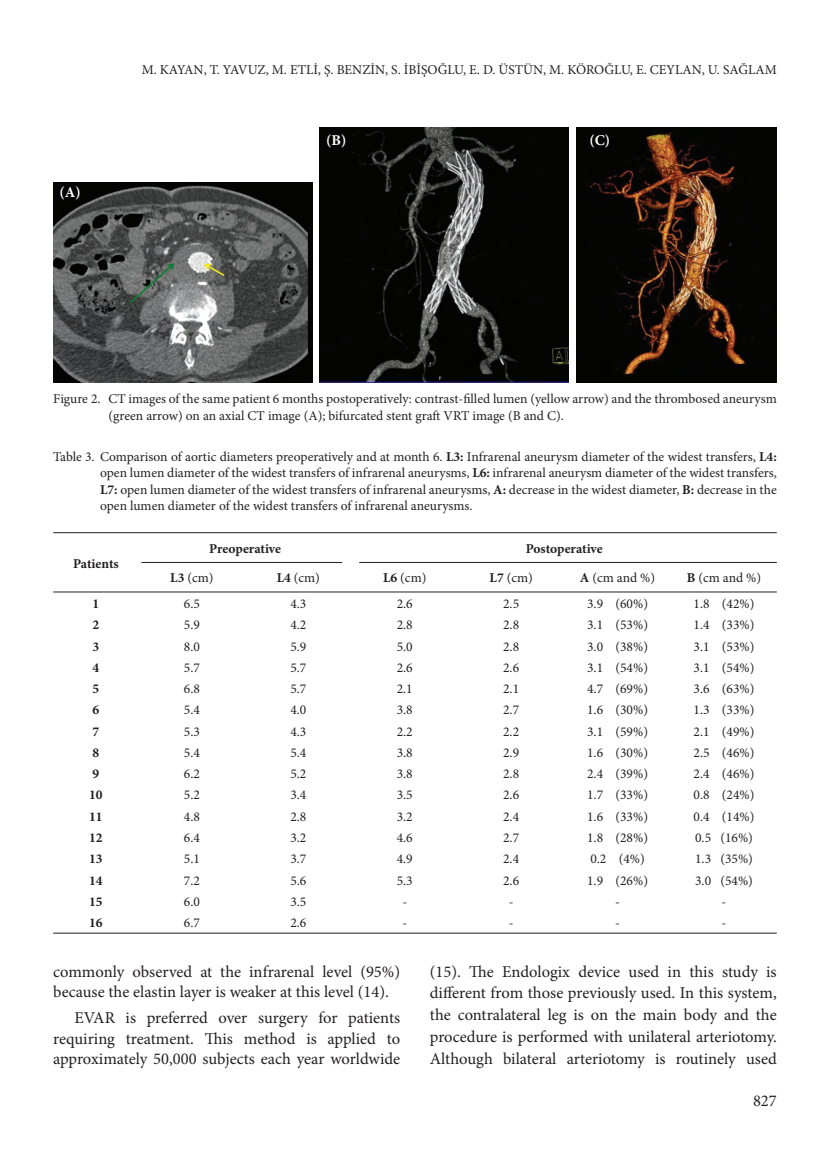
<style>
.page{position:relative;width:830px;height:1170px;background:#fff}
.page>*{position:absolute;margin:0;border:0;box-sizing:border-box;transform-origin:0 0}
.t1{font:16.5px/21.8px "Minion Pro";color:#231f20;text-align:justify}
.t2{font:700 15px "Minion Pro";color:#fff}
.t3{font:13.5px/16.5px "Minion Pro";color:#231f20}
.t4{font:700 13.5px "Minion Pro";letter-spacing:-.005em;color:#231f20}
.s1{font-weight:700}
</style>
<div class="page">
<img style="left:576px;top:128px;width:200px;height:254px">
<img style="left:319px;top:128px;width:249px;height:254px">
<img style="left:53px;top:182px;width:259px;height:200px">
<hr style="left:53px;top:532px;width:723px;height:1px;background:#231f20">
<hr style="left:53px;top:591px;width:723px;height:1px;background:#231f20">
<hr style="left:53px;top:932px;width:723px;height:1px;background:#231f20">
<hr style="left:359px;top:562px;width:417px;height:1px;background:#231f20">
<hr style="left:141px;top:562px;width:201px;height:1px;background:#231f20">
<p class="t3" style="left:142px;top:62px;width:636px">M. KAYAN, T. YAVUZ, M. ETLİ, Ş. BENZİN, S. İBİŞOĞLU, E. D. ÜSTÜN, M. KÖROĞLU, E. CEYLAN, U. SAĞLAM</p>
<p class="t2" style="left:60px;top:187px;width:23px">(A)</p>
<p class="t2" style="left:326px;top:134px;width:22px">(B)</p>
<p class="t2" style="left:589px;top:134px;width:22px">(C)</p>
<p class="t3" style="left:108px;top:392px;width:669px;text-indent:-55px">Figure 2. CT images of the same patient 6 months postoperatively: contrast-filled lumen (yellow arrow) and the thrombosed aneurysm (green arrow) on an axial CT image (A); bifurcated stent graft VRT image (B and C).</p>
<p class="t3" style="left:100px;top:449px;width:678px;text-align:justify;text-indent:-47px">Table 3. Comparison of aortic diameters preoperatively and at month 6. <span class="s1">L3:</span> Infrarenal aneurysm diameter of the widest transfers, <span class="s1">L4: </span>open lumen diameter of the widest transfers of infrarenal aneurysms, <span class="s1">L6:</span> infrarenal aneurysm diameter of the widest transfers, <span class="s1">L7:</span> open lumen diameter of the widest transfers of infrarenal aneurysms, <span class="s1">A:</span> decrease in the widest diameter, <span class="s1">B:</span> decrease in the open lumen diameter of the widest transfers of infrarenal aneurysms.</p>
<p class="t4" style="left:73px;top:558px;width:47px">Patients</p>
<p class="t4" style="left:209px;top:543px;width:73px">Preoperative</p>
<p class="t4" style="left:525px;top:543px;width:78px">Postoperative</p>
<p class="t3" style="left:170px;top:571px;width:45px"><span class="s1">L3</span> (cm)</p>
<p class="t3" style="left:276px;top:571px;width:45px"><span class="s1">L4</span> (cm)</p>
<p class="t3" style="left:383px;top:571px;width:45px"><span class="s1">L6</span> (cm)</p>
<p class="t3" style="left:489px;top:571px;width:45px"><span class="s1">L7</span> (cm)</p>
<p class="t3" style="left:579px;top:571px;width:77px"><span class="s1">A</span> (cm and %)</p>
<p class="t3" style="left:686px;top:571px;width:76px"><span class="s1">B</span> (cm and %)</p>
<p class="t4" style="left:93px;top:598px;width:8px">1</p>
<p class="t3" style="left:184px;top:596px;width:18px">6.5</p>
<p class="t3" style="left:290px;top:596px;width:18px">4.3</p>
<p class="t3" style="left:396px;top:596px;width:18px">2.6</p>
<p class="t3" style="left:503px;top:596px;width:18px">2.5</p>
<p class="t3" style="left:587px;top:596px;width:62px">3.9 (60%)</p>
<p class="t3" style="left:693px;top:596px;width:62px">1.8 (42%)</p>
<p class="t4" style="left:93px;top:619px;width:8px">2</p>
<p class="t3" style="left:184px;top:617px;width:18px">5.9</p>
<p class="t3" style="left:290px;top:617px;width:18px">4.2</p>
<p class="t3" style="left:396px;top:617px;width:18px">2.8</p>
<p class="t3" style="left:503px;top:617px;width:18px">2.8</p>
<p class="t3" style="left:587px;top:617px;width:62px">3.1 (53%)</p>
<p class="t3" style="left:693px;top:617px;width:62px">1.4 (33%)</p>
<p class="t4" style="left:93px;top:640px;width:8px">3</p>
<p class="t3" style="left:184px;top:639px;width:18px">8.0</p>
<p class="t3" style="left:290px;top:639px;width:18px">5.9</p>
<p class="t3" style="left:396px;top:639px;width:18px">5.0</p>
<p class="t3" style="left:503px;top:639px;width:18px">2.8</p>
<p class="t3" style="left:587px;top:639px;width:62px">3.0 (38%)</p>
<p class="t3" style="left:693px;top:639px;width:62px">3.1 (53%)</p>
<p class="t4" style="left:93px;top:662px;width:8px">4</p>
<p class="t3" style="left:184px;top:660px;width:18px">5.7</p>
<p class="t3" style="left:290px;top:660px;width:18px">5.7</p>
<p class="t3" style="left:396px;top:660px;width:18px">2.6</p>
<p class="t3" style="left:503px;top:660px;width:18px">2.6</p>
<p class="t3" style="left:587px;top:660px;width:62px">3.1 (54%)</p>
<p class="t3" style="left:693px;top:660px;width:62px">3.1 (54%)</p>
<p class="t4" style="left:93px;top:683px;width:8px">5</p>
<p class="t3" style="left:184px;top:681px;width:18px">6.8</p>
<p class="t3" style="left:290px;top:681px;width:18px">5.7</p>
<p class="t3" style="left:396px;top:681px;width:18px">2.1</p>
<p class="t3" style="left:503px;top:681px;width:18px">2.1</p>
<p class="t3" style="left:587px;top:681px;width:62px">4.7 (69%)</p>
<p class="t3" style="left:693px;top:681px;width:62px">3.6 (63%)</p>
<p class="t4" style="left:93px;top:704px;width:8px">6</p>
<p class="t3" style="left:184px;top:703px;width:18px">5.4</p>
<p class="t3" style="left:290px;top:703px;width:18px">4.0</p>
<p class="t3" style="left:396px;top:703px;width:18px">3.8</p>
<p class="t3" style="left:503px;top:703px;width:18px">2.7</p>
<p class="t3" style="left:587px;top:703px;width:62px">1.6 (30%)</p>
<p class="t3" style="left:693px;top:703px;width:62px">1.3 (33%)</p>
<p class="t4" style="left:93px;top:726px;width:8px">7</p>
<p class="t3" style="left:184px;top:724px;width:18px">5.3</p>
<p class="t3" style="left:290px;top:724px;width:18px">4.3</p>
<p class="t3" style="left:396px;top:724px;width:18px">2.2</p>
<p class="t3" style="left:503px;top:724px;width:18px">2.2</p>
<p class="t3" style="left:587px;top:724px;width:62px">3.1 (59%)</p>
<p class="t3" style="left:693px;top:724px;width:62px">2.1 (49%)</p>
<p class="t4" style="left:93px;top:747px;width:8px">8</p>
<p class="t3" style="left:184px;top:745px;width:18px">5.4</p>
<p class="t3" style="left:290px;top:745px;width:18px">5.4</p>
<p class="t3" style="left:396px;top:745px;width:18px">3.8</p>
<p class="t3" style="left:503px;top:745px;width:18px">2.9</p>
<p class="t3" style="left:587px;top:745px;width:62px">1.6 (30%)</p>
<p class="t3" style="left:693px;top:745px;width:62px">2.5 (46%)</p>
<p class="t4" style="left:93px;top:768px;width:8px">9</p>
<p class="t3" style="left:184px;top:766px;width:18px">6.2</p>
<p class="t3" style="left:290px;top:766px;width:18px">5.2</p>
<p class="t3" style="left:396px;top:766px;width:18px">3.8</p>
<p class="t3" style="left:503px;top:766px;width:18px">2.8</p>
<p class="t3" style="left:587px;top:766px;width:62px">2.4 (39%)</p>
<p class="t3" style="left:693px;top:766px;width:62px">2.4 (46%)</p>
<p class="t4" style="left:89px;top:789px;width:15px">10</p>
<p class="t3" style="left:184px;top:788px;width:18px">5.2</p>
<p class="t3" style="left:290px;top:788px;width:18px">3.4</p>
<p class="t3" style="left:396px;top:788px;width:18px">3.5</p>
<p class="t3" style="left:503px;top:788px;width:18px">2.6</p>
<p class="t3" style="left:587px;top:788px;width:62px">1.7 (33%)</p>
<p class="t3" style="left:693px;top:788px;width:62px">0.8 (24%)</p>
<p class="t4" style="left:89px;top:811px;width:15px">11</p>
<p class="t3" style="left:184px;top:809px;width:18px">4.8</p>
<p class="t3" style="left:290px;top:809px;width:18px">2.8</p>
<p class="t3" style="left:396px;top:809px;width:18px">3.2</p>
<p class="t3" style="left:503px;top:809px;width:18px">2.4</p>
<p class="t3" style="left:587px;top:809px;width:62px">1.6 (33%)</p>
<p class="t3" style="left:693px;top:809px;width:62px">0.4 (14%)</p>
<p class="t4" style="left:89px;top:832px;width:15px">12</p>
<p class="t3" style="left:184px;top:830px;width:18px">6.4</p>
<p class="t3" style="left:290px;top:830px;width:18px">3.2</p>
<p class="t3" style="left:396px;top:830px;width:18px">4.6</p>
<p class="t3" style="left:503px;top:830px;width:18px">2.7</p>
<p class="t3" style="left:587px;top:830px;width:62px">1.8 (28%)</p>
<p class="t3" style="left:694px;top:830px;width:59px">0.5 (16%)</p>
<p class="t4" style="left:89px;top:853px;width:15px">13</p>
<p class="t3" style="left:184px;top:851px;width:18px">5.1</p>
<p class="t3" style="left:290px;top:851px;width:18px">3.7</p>
<p class="t3" style="left:396px;top:851px;width:18px">4.9</p>
<p class="t3" style="left:503px;top:851px;width:18px">2.4</p>
<p class="t3" style="left:590px;top:851px;width:56px">0.2 (4%)</p>
<p class="t3" style="left:694px;top:851px;width:59px">1.3 (35%)</p>
<p class="t4" style="left:89px;top:874px;width:15px">14</p>
<p class="t3" style="left:184px;top:873px;width:18px">7.2</p>
<p class="t3" style="left:290px;top:873px;width:18px">5.6</p>
<p class="t3" style="left:396px;top:873px;width:18px">5.3</p>
<p class="t3" style="left:503px;top:873px;width:18px">2.6</p>
<p class="t3" style="left:587px;top:873px;width:62px">1.9 (26%)</p>
<p class="t3" style="left:694px;top:873px;width:59px">3.0 (54%)</p>
<p class="t4" style="left:89px;top:896px;width:15px">15</p>
<p class="t3" style="left:184px;top:894px;width:18px">6.0</p>
<p class="t3" style="left:290px;top:894px;width:18px">3.5</p>
<p class="t3" style="left:402px;top:894px;width:6px">-</p>
<p class="t3" style="left:508px;top:894px;width:6px">-</p>
<p class="t3" style="left:615px;top:894px;width:6px">-</p>
<p class="t3" style="left:721px;top:894px;width:6px">-</p>
<p class="t4" style="left:89px;top:917px;width:15px">16</p>
<p class="t3" style="left:184px;top:915px;width:18px">6.7</p>
<p class="t3" style="left:290px;top:915px;width:18px">2.6</p>
<p class="t3" style="left:402px;top:915px;width:6px">-</p>
<p class="t3" style="left:508px;top:915px;width:6px">-</p>
<p class="t3" style="left:615px;top:915px;width:6px">-</p>
<p class="t3" style="left:721px;top:915px;width:6px">-</p>
<p class="t1" style="left:53px;top:962px;width:348px;line-height:20.1px">commonly observed at the infrarenal level (95%) because the elastin layer is weaker at this level (14).</p>
<p class="t1" style="left:53px;top:1009px;width:348px;line-height:20.1px;text-indent:21px">EVAR is preferred over surgery for patients requiring treatment. This method is applied to approximately 50,000 subjects each year worldwide</p>
<p class="t1" style="left:429px;top:961px;width:348px">(15). The Endologix device used in this study is different from those previously used. In this system, the contralateral leg is on the main body and the procedure is performed with unilateral arteriotomy.<br>Although bilateral arteriotomy is routinely used</p>
<p class="t1" style="left:752px;top:1091px;width:25px">827</p>
</div>
